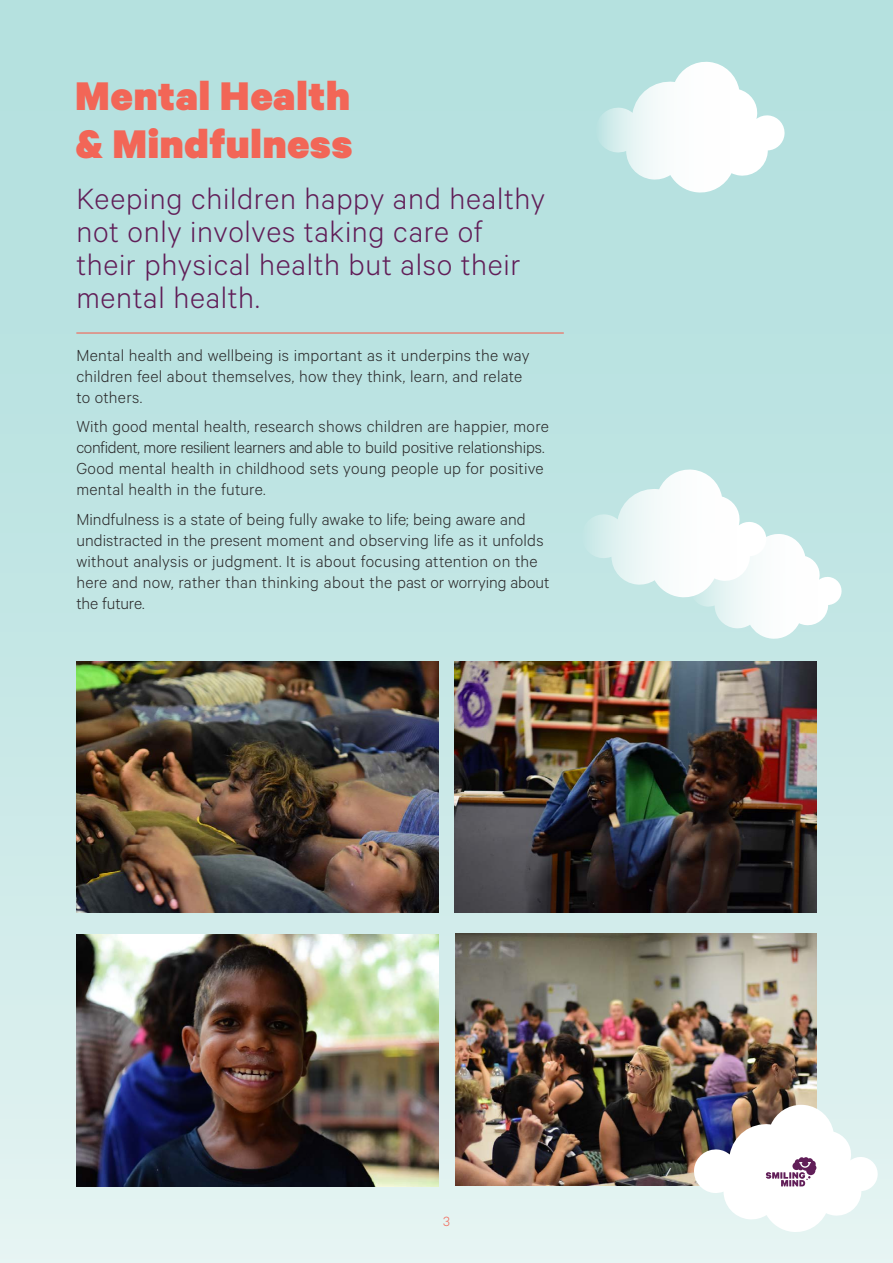
<style>
.page{position:relative;width:893px;height:1263px;background:#fff}
.page>*{position:absolute;margin:0;border:0;box-sizing:border-box;transform-origin:0 0}
.t1{font:900 45px/48px "Calibre";letter-spacing:.02em;color:#f26657}
.t2{font:300 33px/33px "Calibre";letter-spacing:.02em;color:#611e58}
.t3{font:300 18px/21px "Calibre";letter-spacing:.01em;color:#292829}
.t4{font:300 15px "Calibre";color:#f26657}
</style>
<div class="page">
<div style="left:0;top:0;width:893px;height:1263px;background:linear-gradient(to bottom,#aedfdd,#dceceb)"></div>
<hr style="left:76px;top:332px;width:488px;height:2px;background:#f26657">
<svg style="left:595px;top:60px;width:190px;height:134px"></svg>
<img style="left:77px;top:661px;width:361px;height:252px">
<img style="left:455px;top:661px;width:361px;height:252px">
<img style="left:77px;top:935px;width:361px;height:251px">
<img style="left:455px;top:934px;width:362px;height:251px">
<svg style="left:581px;top:468px;width:261px;height:172px"></svg>
<svg style="left:694px;top:1105px;width:185px;height:128px"></svg>
<h1 class="t1" style="left:76px;top:75px;width:278px">Mental Health &amp; Mindfulness</h1>
<h2 class="t2" style="left:76px;top:185px;width:470px">Keeping children happy and healthy not only involves taking care of their physical health but also their mental health.</h2>
<p class="t3" style="left:76px;top:346px;width:455px">Mental health and wellbeing is important as it underpins the way children feel about themselves, how they think, learn, and relate to others.</p>
<p class="t3" style="left:76px;top:417px;width:474px">With good mental health, research shows children are happier, more confident, more resilient learners and able to build positive relationships.<br>Good mental health in childhood sets young people up for positive mental health in the future.</p>
<p class="t3" style="left:76px;top:510px;width:475px">Mindfulness is a state of being fully awake to life; being aware and undistracted in the present moment and observing life as it unfolds without analysis or judgment. It is about focusing attention on the here and now, rather than thinking about the past or worrying about the future.</p>
<p class="t4" style="left:443px;top:1216px;width:8px">3</p>
</div>
